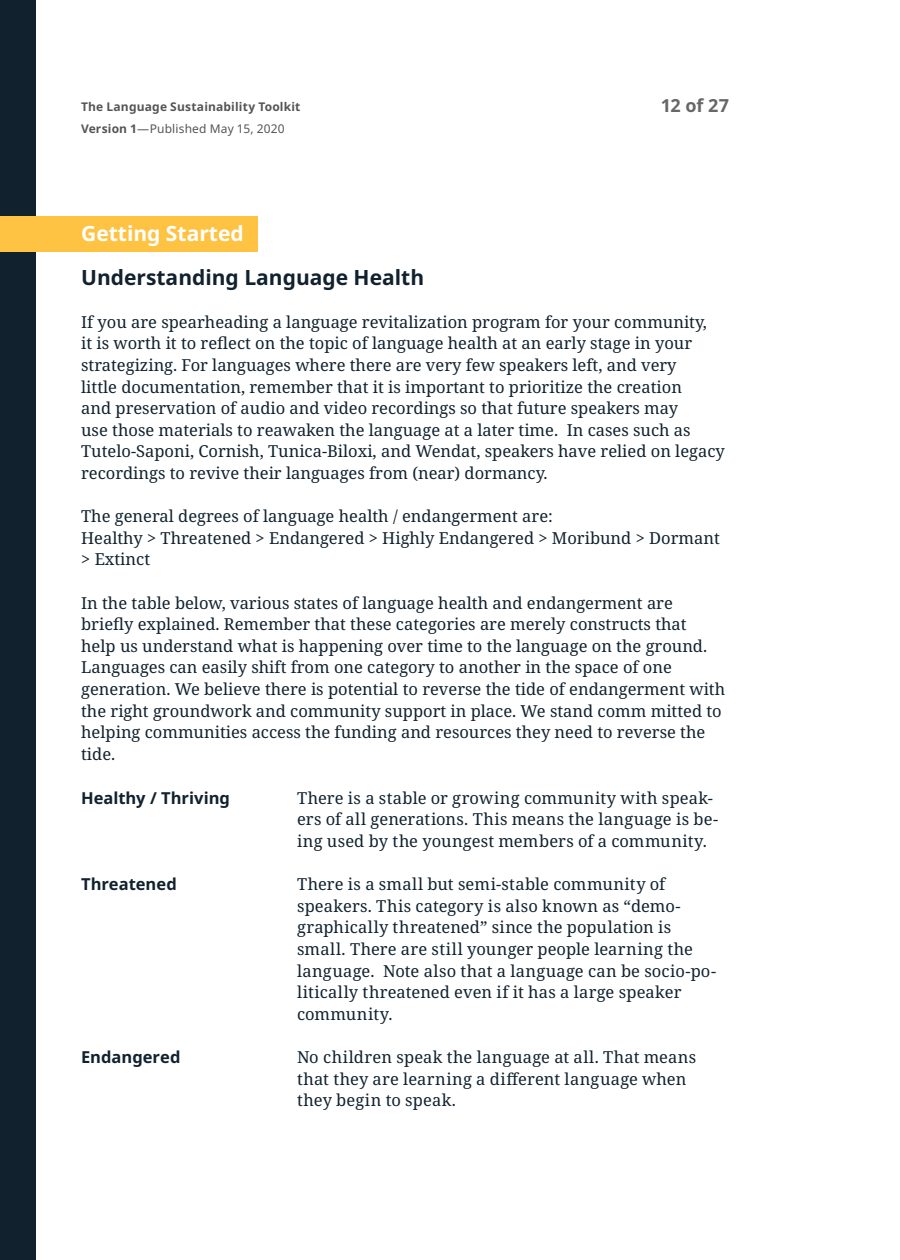
<style>
.page{position:relative;width:900px;height:1260px;background:#fff}
.page>*{position:absolute;margin:0;border:0;box-sizing:border-box;transform-origin:0 0}
.t1{font:700 21px "Noto Sans";color:#11222e}
.t2{font:700 21px "Noto Sans";color:#fff}
.t3{font:700 18px "Noto Sans";color:#666767}
.t4{font:16.5px/21.6px "Noto Serif";color:#11222e}
.t5{font:700 16.5px "Noto Sans";color:#11222e}
.t6{font:700 12px/21.6px "Noto Sans";letter-spacing:.015em;color:#555}
.s1{font-weight:400}
</style>
<div class="page">
<div style="left:0;top:0;width:36px;height:1260px;background:#11222e"></div>
<div style="left:0;top:216px;width:258px;height:36px;background:#fec343"></div>
<p class="t6" style="left:81px;top:96px;width:221px">The Language Sustainability Toolkit<br>Version 1<span class="s1">—Published May 15, 2020</span></p>
<p class="t3" style="left:661px;top:92px;width:70px">12 of 27</p>
<p class="t2" style="left:81px;top:219px;width:164px">Getting Started</p>
<p class="t1" style="left:81px;top:262px;width:344px">Understanding Language Health</p>
<p class="t4" style="left:81px;top:312px;width:645px">If you are spearheading a language revitalization program for your community,<br>it is worth it to reflect on the topic of language health at an early stage in your strategizing. For languages where there are very few speakers left, and very<br>little documentation, remember that it is important to prioritize the creation<br>and preservation of audio and video recordings so that future speakers may<br>use those materials to reawaken the language at a later time. In cases such as Tutelo-Saponi, Cornish, Tunica-Biloxi, and Wendat, speakers have relied on legacy recordings to revive their languages from (near) dormancy.</p>
<p class="t4" style="left:81px;top:506px;width:640px">The general degrees of language health / endangerment are:<br>Healthy &gt; Threatened &gt; Endangered &gt; Highly Endangered &gt; Moribund &gt; Dormant &gt; Extinct</p>
<p class="t4" style="left:81px;top:592px;width:646px">In the table below, various states of language health and endangerment are briefly explained. Remember that these categories are merely constructs that help us understand what is happening over time to the language on the ground.<br>Languages can easily shift from one category to another in the space of one generation. We believe there is potential to reverse the tide of endangerment with the right groundwork and community support in place. We stand comm mitted to helping communities access the funding and resources they need to reverse the tide.</p>
<p class="t5" style="left:81px;top:786px;width:151px">Healthy / Thriving</p>
<p class="t4" style="left:297px;top:788px;width:423px">There is a stable or growing community with speak&shy;ers of all generations. This means the language is be&shy;ing used by the youngest members of a community.</p>
<p class="t4" style="left:297px;top:874px;width:421px">There is a small but semi-stable community of speakers. This category is also known as “demo&shy;graphically threatened” since the population is small. There are still younger people learning the language. Note also that a language can be socio-po&shy;litically threatened even if it has a large speaker community.</p>
<p class="t4" style="left:297px;top:1047px;width:401px">No children speak the language at all. That means that they are learning a different language when they begin to speak.</p>
<p class="t5" style="left:81px;top:873px;width:97px">Threatened</p>
<p class="t5" style="left:81px;top:1045px;width:101px">Endangered</p>
</div>
